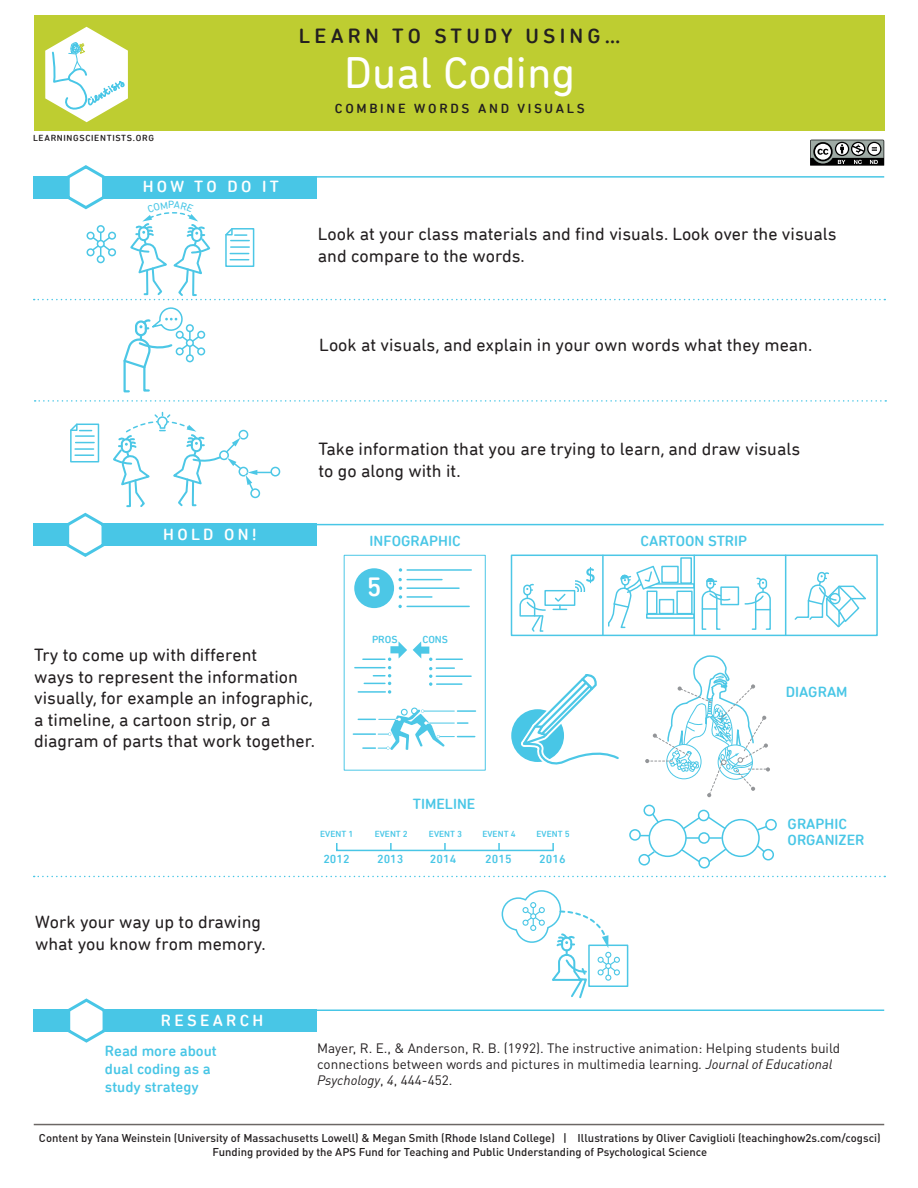
<style>
.page{position:relative;width:918px;height:1188px;background:#fff}
.page>*{position:absolute;margin:0;border:0;box-sizing:border-box;transform-origin:0 0}
.t1{font:45px "DIN Next Rounded LT Pro";color:#fff}
.t2{font:500 27px "DIN Next Rounded LT Pro";color:#fff}
.t3{font:500 21px "DIN Next Rounded LT Pro";letter-spacing:.2em;color:#231f20}
.t4{font:18px/21.6px "DIN Next Rounded LT Pro";color:#231f20}
.t5{font:500 16.5px "DIN Next Rounded LT Pro";letter-spacing:.2em;color:#fff}
.t6{font:500 15px/18px "DIN Next Rounded LT Pro";color:#48c6e6}
.t7{font:13.5px/16.2px "DINOT";color:#231f20}
.t8{font:500 13.5px "DIN Next Rounded LT Pro";letter-spacing:.2em;color:#231f20}
.t9{font:500 12px "DIN Next Rounded LT Pro";color:#48c6e6}
.t10{font:500 11.25px/13.5px "DINOT";color:#231f20;text-align:center}
.t11{font:500 10.5px "DIN Next Rounded LT Pro";color:#48c6e6}
.t12{font:500 9px "DIN Next Rounded LT Pro";color:#48c6e6}
.t13{font:500 9px "DIN Next Rounded LT Pro";letter-spacing:.075em;color:#231f20}
.s1{font-style:italic}
</style>
<div class="page">
<div style="left:588px;top:945px;width:40px;height:42px;border:2px solid #4cc7e6"></div>
<hr style="left:686px;top:837px;width:36px;height:2px;background:#48c6e6">
<div style="left:197px;top:331px;width:8px;height:8px;border:2px solid #4cc7e6;border-radius:50%"></div>
<div style="left:197px;top:347px;width:8px;height:8px;border:2px solid #4cc7e6;border-radius:50%"></div>
<div style="left:34px;top:15px;width:850px;height:115px;background:#becd31"></div>
<hr style="left:34px;top:1124px;width:850px;height:1px;background:#6c6765">
<div style="left:33px;top:524px;width:284px;height:22px;background:#48c6e6"></div>
<svg style="left:64px;top:512px;width:42px;height:45px"></svg>
<div style="left:34px;top:1009px;width:283px;height:23px;background:#48c6e6"></div>
<svg style="left:68px;top:998px;width:37px;height:45px"></svg>
<svg style="left:35px;top:400px;width:851px;height:2px"></svg>
<svg style="left:34px;top:876px;width:851px;height:1px"></svg>
<hr style="left:316px;top:524px;width:568px;height:1px;background:#48c6e6">
<hr style="left:317px;top:1010px;width:567px;height:1px;background:#48c6e6">
<svg style="left:45px;top:27px;width:83px;height:95px"></svg>
<svg style="left:70px;top:423px;width:30px;height:40px"></svg>
<div style="left:270px;top:467px;width:10px;height:10px;border:2px solid #4cc7e6;border-radius:50%"></div>
<svg style="left:123px;top:307px;width:78px;height:86px"></svg>
<svg style="left:511px;top:674px;width:108px;height:91px"></svg>
<svg style="left:645px;top:655px;width:125px;height:143px"></svg>
<div style="left:344px;top:555px;width:141px;height:215px;background:#fff;border:1px solid #4cc7e6"></div>
<div style="left:511px;top:555px;width:367px;height:81px;border:2px solid #4cc7e6"></div>
<hr style="left:785px;top:555px;width:1px;height:80px;background:#4cc7e6">
<hr style="left:694px;top:555px;width:1px;height:80px;background:#4cc7e6">
<hr style="left:602px;top:555px;width:2px;height:80px;background:#4cc7e6">
<div style="left:649px;top:819px;width:38px;height:38px;border:2px solid #48c6e6;border-radius:50%"></div>
<div style="left:722px;top:819px;width:38px;height:38px;border:2px solid #48c6e6;border-radius:50%"></div>
<div style="left:762px;top:849px;width:12px;height:12px;border:2px solid #48c6e6;border-radius:50%"></div>
<div style="left:765px;top:819px;width:12px;height:12px;border:2px solid #48c6e6;border-radius:50%"></div>
<div style="left:699px;top:833px;width:10px;height:10px;background:#fff;border-radius:50%"></div>
<div style="left:698px;top:832px;width:12px;height:12px;border:2px solid #48c6e6;border-radius:50%"></div>
<div style="left:698px;top:810px;width:11px;height:11px;border:2px solid #48c6e6;border-radius:50%"></div>
<div style="left:698px;top:857px;width:12px;height:12px;border:2px solid #48c6e6;border-radius:50%"></div>
<div style="left:643px;top:805px;width:12px;height:11px;border:2px solid #48c6e6;border-radius:50%"></div>
<div style="left:629px;top:829px;width:12px;height:12px;border:2px solid #48c6e6;border-radius:50%"></div>
<div style="left:638px;top:854px;width:12px;height:12px;border:2px solid #48c6e6;border-radius:50%"></div>
<svg style="left:681px;top:815px;width:46px;height:16px"></svg>
<svg style="left:680px;top:848px;width:21px;height:16px"></svg>
<svg style="left:707px;top:847px;width:21px;height:17px"></svg>
<svg style="left:756px;top:825px;width:12px;height:7px"></svg>
<svg style="left:755px;top:844px;width:11px;height:10px"></svg>
<svg style="left:651px;top:812px;width:9px;height:12px"></svg>
<svg style="left:646px;top:850px;width:10px;height:8px"></svg>
<svg style="left:336px;top:843px;width:218px;height:9px"></svg>
<hr style="left:552px;top:826px;width:2px;height:24px;background:#48c6e6">
<hr style="left:498px;top:826px;width:2px;height:24px;background:#48c6e6">
<hr style="left:444px;top:826px;width:2px;height:24px;background:#48c6e6">
<hr style="left:390px;top:826px;width:2px;height:24px;background:#48c6e6">
<div style="left:334px;top:826px;width:225px;height:17px;background:#fff"></div>
<svg style="left:113px;top:412px;width:158px;height:96px"></svg>
<div style="left:354px;top:568px;width:40px;height:40px;background:#4cc7e6;border-radius:50%"></div>
<svg style="left:399px;top:568px;width:3px;height:4px"></svg>
<svg style="left:398px;top:578px;width:4px;height:3px"></svg>
<svg style="left:399px;top:587px;width:3px;height:12px"></svg>
<svg style="left:398px;top:605px;width:4px;height:3px"></svg>
<hr style="left:407px;top:569px;width:64px;height:2px;background:#4cc7e6">
<hr style="left:407px;top:579px;width:35px;height:1px;background:#4cc7e6">
<hr style="left:407px;top:587px;width:52px;height:2px;background:#4cc7e6">
<hr style="left:407px;top:596px;width:25px;height:2px;background:#4cc7e6">
<hr style="left:407px;top:606px;width:62px;height:1px;background:#4cc7e6">
<hr style="left:355px;top:667px;width:30px;height:1px;background:#4cc7e6">
<hr style="left:353px;top:733px;width:22px;height:2px;background:#4cc7e6">
<svg style="left:358px;top:641px;width:118px;height:130px"></svg>
<svg style="left:519px;top:567px;width:76px;height:65px"></svg>
<div style="left:661px;top:566px;width:18px;height:17px;background:#fff;border:1px solid #4cc7e6"></div>
<div style="left:680px;top:557px;width:12px;height:27px;background:#fff;border:1px solid #4cc7e6"></div>
<svg style="left:661px;top:583px;width:33px;height:6px"></svg>
<svg style="left:661px;top:613px;width:33px;height:6px"></svg>
<div style="left:659px;top:599px;width:15px;height:15px;background:#fff;border:1px solid #4cc7e6"></div>
<div style="left:676px;top:591px;width:17px;height:23px;background:#fff;border:1px solid #4cc7e6"></div>
<svg style="left:608px;top:565px;width:53px;height:64px"></svg>
<div style="left:720px;top:586px;width:19px;height:19px;border:1px solid #4cc7e6"></div>
<svg style="left:701px;top:578px;width:31px;height:52px"></svg>
<svg style="left:744px;top:578px;width:27px;height:52px"></svg>
<svg style="left:794px;top:572px;width:72px;height:56px"></svg>
<svg style="left:501px;top:890px;width:119px;height:109px"></svg>
<svg style="left:34px;top:140px;width:851px;height:160px"></svg>
<p class="t3" style="left:299px;top:23px;width:323px">LEARN TO STUDY USING…</p>
<h1 class="t1" style="left:344px;top:47px;width:233px">Dual Coding</h1>
<p class="t13" style="left:33px;top:133px;width:122px">LEARNINGSCIENTISTS.ORG</p>
<p class="t5" style="left:143px;top:177px;width:138px">HOW TO DO IT</p>
<p class="t5" style="left:163px;top:525px;width:95px">HOLD ON!</p>
<p class="t8" style="left:335px;top:101px;width:251px">COMBINE WORDS AND VISUALS</p>
<p class="t4" style="left:318px;top:223px;width:520px">Look at your class materials and find visuals. Look over the visuals and compare to the words.</p>
<p class="t4" style="left:319px;top:334px;width:495px">Look at visuals, and explain in your own words what they mean.</p>
<p class="t4" style="left:318px;top:438px;width:483px">Take information that you are trying to learn, and draw visuals to go along with it.</p>
<p class="t6" style="left:370px;top:531px;width:92px">INFOGRAPHIC</p>
<p class="t6" style="left:641px;top:531px;width:108px">CARTOON STRIP</p>
<h2 class="t2" style="left:367px;top:572px;width:16px">5</h2>
<p class="t11" style="left:372px;top:634px;width:27px">PROS</p>
<p class="t11" style="left:422px;top:634px;width:27px">CONS</p>
<p class="t4" style="left:34px;top:644px;width:282px">Try to come up with different<br>ways to represent the information visually, for example an infographic, a timeline, a cartoon strip, or a diagram of parts that work together.</p>
<p class="t6" style="left:413px;top:795px;width:64px">TIMELINE</p>
<p class="t12" style="left:320px;top:828px;width:35px">EVENT 1</p>
<p class="t12" style="left:375px;top:828px;width:35px">EVENT 2</p>
<p class="t12" style="left:429px;top:828px;width:35px">EVENT 3</p>
<p class="t12" style="left:482px;top:828px;width:35px">EVENT 4</p>
<p class="t12" style="left:537px;top:828px;width:35px">EVENT 5</p>
<p class="t4" style="left:35px;top:911px;width:232px">Work your way up to drawing what you know from memory.</p>
<p class="t5" style="left:161px;top:1011px;width:104px">RESEARCH</p>
<p class="t9" style="left:323px;top:852px;width:28px">2012</p>
<p class="t9" style="left:377px;top:852px;width:28px">2013</p>
<p class="t9" style="left:430px;top:852px;width:28px">2014</p>
<p class="t9" style="left:485px;top:852px;width:28px">2015</p>
<p class="t9" style="left:539px;top:852px;width:28px">2016</p>
<p class="t6" style="left:786px;top:683px;width:63px">DIAGRAM</p>
<p class="t6" style="left:788px;top:815px;width:78px;line-height:16.5px">GRAPHIC<br>ORGANIZER</p>
<p class="t6" style="left:105px;top:1042px;width:113px">Read more about dual coding as a study strategy</p>
<p class="t7" style="left:317px;top:1040px;width:524px">Mayer, R. E., &amp; Anderson, R. B. (1992). The instructive animation: Helping students build connections between words and pictures in multimedia learning<span class="s1">. Journal of Educational<br>Psychology</span>, <span class="s1">4</span>, 444-452.</p>
<p class="t10" style="left:39px;top:1131px;width:843px">Content by Yana Weinstein (University of Massachusetts Lowell) &amp; Megan Smith (Rhode Island College) | Illustrations by Oliver Caviglioli (teachinghow2s.com/cogsci)<br>Funding provided by the APS Fund for Teaching and Public Understanding of Psychological Science</p>
</div>
